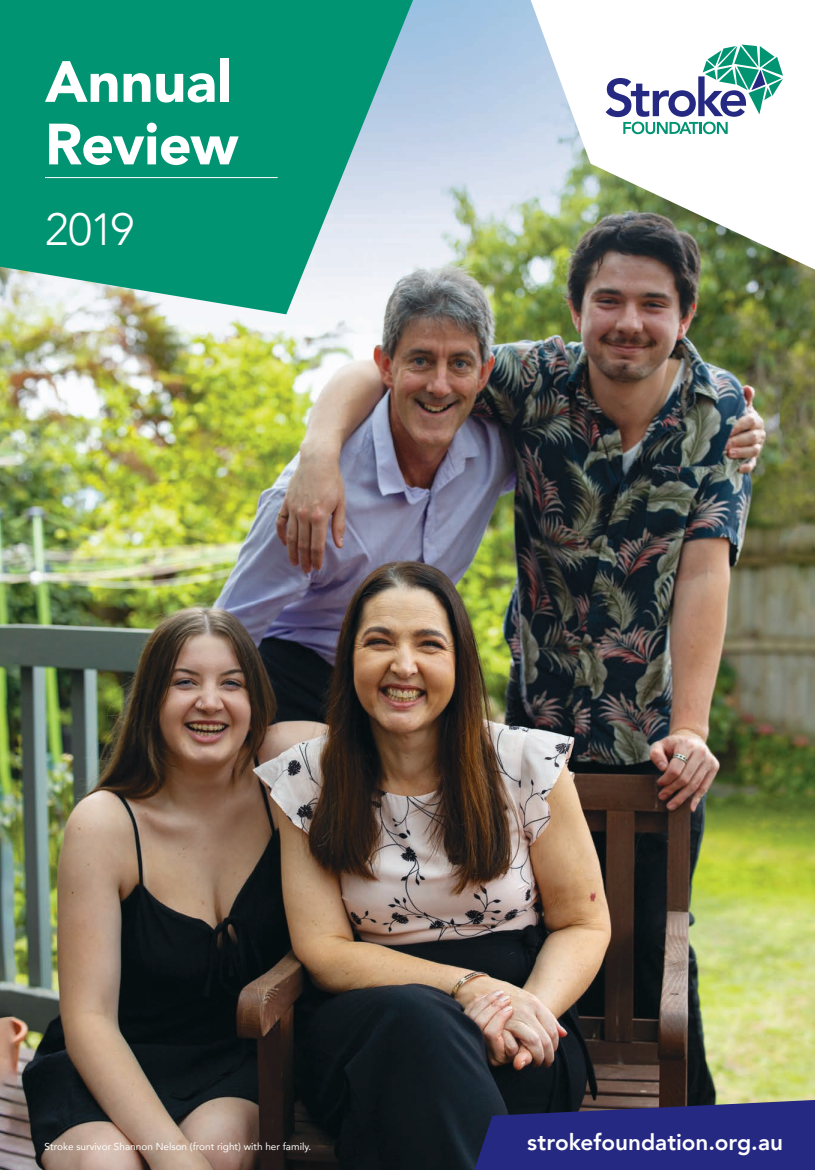
<style>
.page{position:relative;width:815px;height:1170px;background:#fff}
.page>*{position:absolute;margin:0;border:0;box-sizing:border-box;transform-origin:0 0}
.t1{font:900 57.5px/62.5px "Avenir";letter-spacing:-.005em;color:#fff}
.t2{font:300 45px "Avenir";color:#fff}
.t3{font:800 22.5px "Avenir";color:#fff}
.t4{font:10px "Avenir";color:#fff}
</style>
<div class="page">
<img style="left:0;top:0;width:815px;height:1169px">
<svg style="left:531px;top:0;width:284px;height:269px"></svg>
<svg style="left:606px;top:45px;width:177px;height:89px"></svg>
<svg style="left:0;top:0;width:413px;height:314px;background:#2ca389"></svg>
<hr style="left:45px;top:177px;width:233px;height:1px;background:#fff">
<svg style="left:474px;top:1099px;width:341px;height:70px;background:#282b76"></svg>
<h1 class="t1" style="left:45px;top:49px;width:195px">Annual<br>Review</h1>
<h2 class="t2" style="left:45px;top:203px;width:91px">2019</h2>
<p class="t4" style="left:45px;top:1137px;width:268px">Stroke survivor Shannon Nelson (front right) with her family.</p>
<h3 class="t3" style="left:527px;top:1124px;width:257px">strokefoundation.org.au</h3>
</div>
